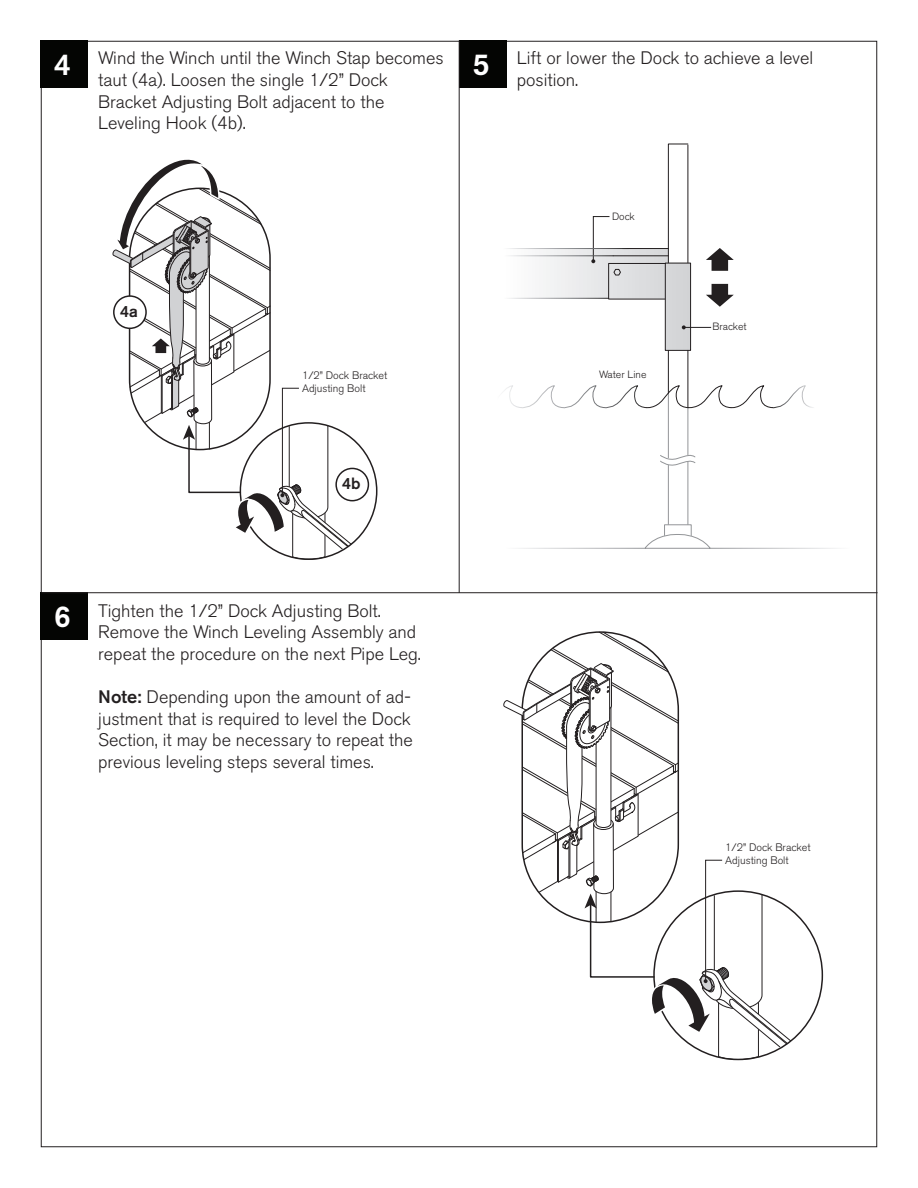
<style>
.page{position:relative;width:918px;height:1188px;background:#fff}
.page>*{position:absolute;margin:0;border:0;box-sizing:border-box;transform-origin:0 0}
.t1{font:500 30px "Akzidenz Grotesk BE";color:#fff}
.t2{font:300 18px/21.6px "Akzidenz Grotesk BE";color:#231f20}
.t3{font:500 16.2px "Akzidenz Grotesk BE";color:#231f20}
.t4{font:300 10.8px/12.9px "Akzidenz Grotesk BE";color:#231f20}
.t5{font:300 10.5px "Akzidenz Grotesk BE";color:#231f20}
.s1{font-weight:500}
</style>
<div class="page">
<div style="left:40px;top:40px;width:48px;height:48px;background:#040503"></div>
<div style="left:40px;top:593px;width:48px;height:47px;background:#040503"></div>
<div style="left:459px;top:40px;width:47px;height:48px;background:#040503"></div>
<hr style="left:42px;top:592px;width:836px;height:1px;background:#231f20">
<hr style="left:459px;top:40px;width:1px;height:553px;background:#231f20">
<svg style="left:503px;top:631px;width:288px;height:429px"></svg>
<hr style="left:668px;top:393px;width:1px;height:65px;background:#939598">
<hr style="left:687px;top:408px;width:1px;height:47px;background:#939598">
<hr style="left:668px;top:465px;width:1px;height:60px;background:#939598">
<hr style="left:687px;top:462px;width:1px;height:63px;background:#939598">
<hr style="left:668px;top:350px;width:1px;height:43px;background:#231f20">
<hr style="left:687px;top:350px;width:1px;height:58px;background:#231f20">
<svg style="left:504px;top:385px;width:309px;height:24px"></svg>
<svg style="left:643px;top:535px;width:69px;height:14px"></svg>
<div style="left:664px;top:524px;width:28px;height:12px;border:1px solid #939598"></div>
<hr style="left:505px;top:548px;width:140px;height:1px;background:#fff">
<hr style="left:710px;top:548px;width:140px;height:1px;background:#fff">
<svg style="left:660px;top:454px;width:36px;height:13px"></svg>
<svg style="left:508px;top:143px;width:226px;height:207px"></svg>
<div style="left:335px;top:468px;width:34px;height:33px;border:2px solid #231f20;border-radius:50%"></div>
<svg style="left:112px;top:159px;width:240px;height:401px"></svg>
<p class="t1" style="left:54px;top:46px;width:18px">4</p>
<p class="t2" style="left:98px;top:48px;width:347px">Wind the Winch until the Winch Stap becomes taut (4a). Loosen the single 1/2” Dock</p>
<p class="t2" style="left:98px;top:91px;width:288px">Bracket Adjusting Bolt adjacent to the</p>
<p class="t2" style="left:98px;top:113px;width:149px">Leveling Hook (4b).</p>
<p class="t1" style="left:473px;top:46px;width:18px">5</p>
<p class="t2" style="left:517px;top:48px;width:298px">Lift or lower the Dock to achieve a level position.</p>
<p class="t5" style="left:612px;top:211px;width:24px">Dock</p>
<p class="t3" style="left:120px;top:301px;width:19px">4a</p>
<p class="t4" style="left:302px;top:369px;width:87px">1/2” Dock Bracket<br>Adjusting Bolt</p>
<p class="t3" style="left:342px;top:474px;width:20px">4b</p>
<p class="t5" style="left:599px;top:368px;width:49px">Water Line</p>
<p class="t5" style="left:713px;top:321px;width:36px">Bracket</p>
<p class="t1" style="left:54px;top:598px;width:18px">6</p>
<p class="t2" style="left:98px;top:600px;width:324px">Tighten the 1/2” Dock Adjusting Bolt.<br>Remove the Winch Leveling Assembly and repeat the procedure on the next Pipe Leg.</p>
<p class="t2" style="left:98px;top:687px;width:316px"><span class="s1">Note:</span> Depending upon the amount of ad&shy;justment that is required to level the Dock Section, it may be necessary to repeat the previous leveling steps several times.</p>
<p class="t4" style="left:725px;top:841px;width:87px">1/2” Dock Bracket<br>Adjusting Bolt</p>
</div>
